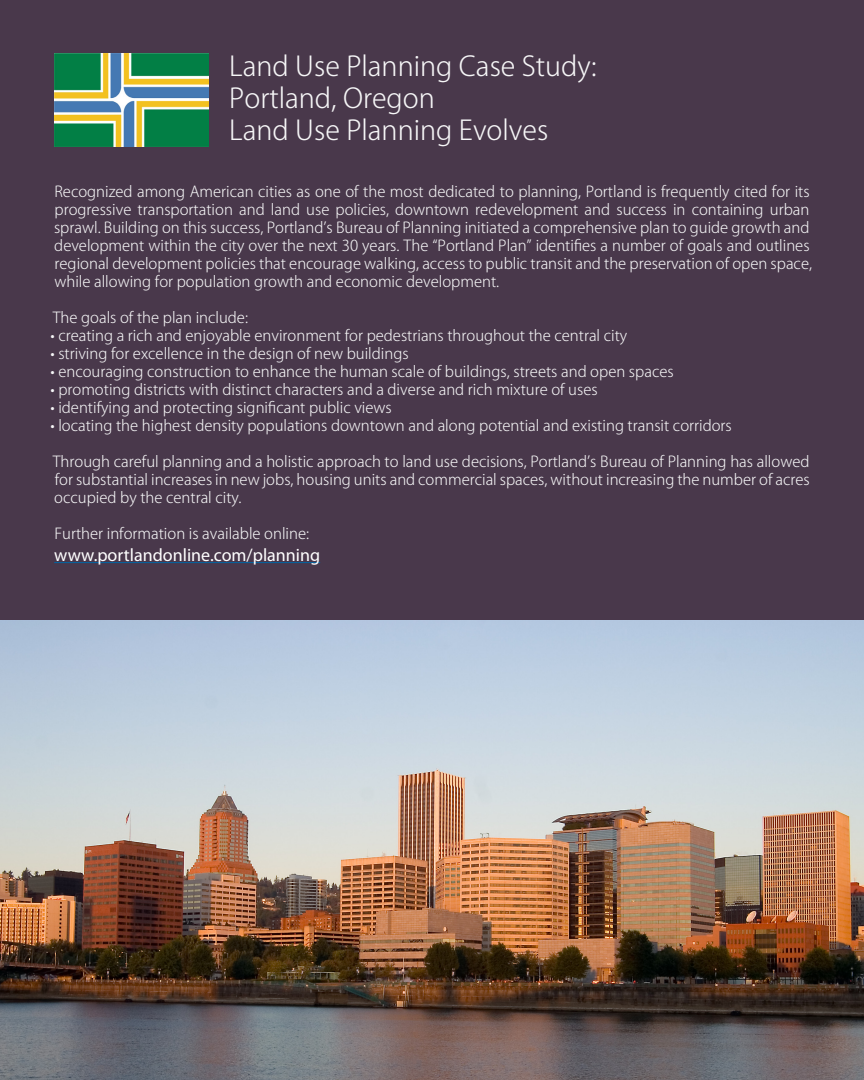
<style>
.page{position:relative;width:864px;height:1080px;background:#49384b}
.page>*{position:absolute;margin:0;border:0;box-sizing:border-box;transform-origin:0 0}
.t1{font:300 27px "Koz Go Pro";color:#f6f6f7}
.t2{font:18px "Myriad Pro";color:#fff}
.t3{font:300 15px/18px "Koz Go Pro";color:#f6f6f7}
</style>
<div class="page">
<img style="left:54px;top:54px;width:155px;height:93px">
<hr style="left:54px;top:562px;width:266px;height:1px;background:#0166a5">
<img style="left:0;top:621px;width:864px;height:459px">
<p class="t1" style="left:229px;top:48px;width:369px">Land Use Planning Case Study:</p>
<p class="t1" style="left:229px;top:80px;width:207px">Portland, Oregon</p>
<p class="t1" style="left:229px;top:113px;width:321px">Land Use Planning Evolves</p>
<p class="t3" style="left:54px;top:183px;width:760px">Recognized among American cities as one of the most dedicated to planning, Portland is frequently cited for its progressive transportation and land use policies, downtown redevelopment and success in containing urban sprawl. Building on this success, Portland’s Bureau of Planning initiated a comprehensive plan to guide growth and development within the city over the next 30 years. The “Portland Plan” identifies a number of goals and outlines regional development policies that encourage walking, access to public transit and the preservation of open space, while allowing for population growth and economic development.</p>
<p class="t3" style="left:53px;top:309px;width:197px">The goals of the plan include:</p>
<p class="t3" style="left:50px;top:327px;width:578px">• creating a rich and enjoyable environment for pedestrians throughout the central city</p>
<p class="t3" style="left:50px;top:345px;width:360px">• striving for excellence in the design of new buildings</p>
<p class="t3" style="left:50px;top:363px;width:625px">• encouraging construction to enhance the human scale of buildings, streets and open spaces</p>
<p class="t3" style="left:50px;top:381px;width:549px">• promoting districts with distinct characters and a diverse and rich mixture of uses</p>
<p class="t3" style="left:50px;top:399px;width:343px">• identifying and protecting significant public views</p>
<p class="t3" style="left:50px;top:417px;width:683px">• locating the highest density populations downtown and along potential and existing transit corridors</p>
<p class="t3" style="left:53px;top:453px;width:758px;text-align:justify">Through careful planning and a holistic approach to land use decisions, Portland’s Bureau of Planning has allowed for substantial increases in new jobs, housing units and commercial spaces, without increasing the number of acres occupied by the central city.</p>
<p class="t3" style="left:54px;top:525px;width:256px">Further information is available online:</p>
<p class="t2" style="left:54px;top:544px;width:267px">www.portlandonline.com/planning</p>
</div>
